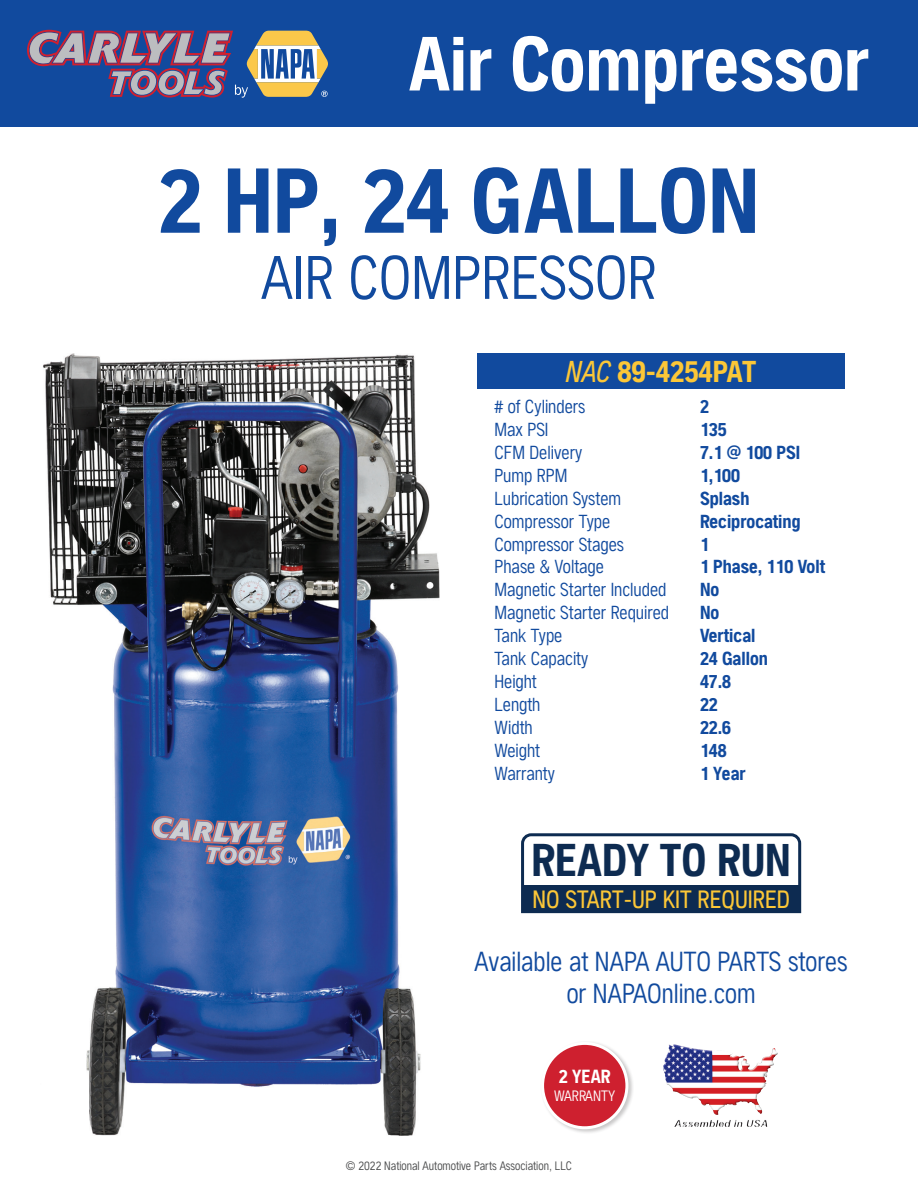
<style>
.page{position:relative;width:918px;height:1188px;background:#fff}
.page>*{position:absolute;margin:0;border:0;box-sizing:border-box;transform-origin:0 0}
.t1{font:700 condensed 90px "NAPASANS";color:#114a9e}
.t2{font:700 condensed 75px "NAPASANS";color:#fff}
.t3{font:300 condensed 60px "NAPASANS";color:#114a9e}
.t4{font:700 condensed 45px "NAPASANS";color:#0d2b51}
.t5{font:700 condensed 29.55px "NAPASANS";color:#fcc737}
.t6{font:300 condensed 27px/32.4px "NAPASANS";color:#114a9e;text-align:center}
.t7{font:condensed 24.6px "NAPASANS";color:#fcc737}
.t8{font:700 condensed 18.6px "NAPASANS";color:#fff}
.t9{font:300 condensed 18.45px "NAPASANS";color:#114a9e}
.t10{font:700 condensed 18.45px "NAPASANS";color:#114a9e}
.t11{font:300 condensed 14.7px "NAPASANS";color:#fff}
.t12{font:300 condensed 12px "NAPASANS";color:#4b4c4d}
.s1{font-weight:400;font-style:italic}
</style>
<div class="page">
<img style="left:43px;top:353px;width:396px;height:783px">
<div style="left:478px;top:353px;width:367px;height:36px;background:#114a9e"></div>
<svg style="left:521px;top:833px;width:281px;height:81px"></svg>
<img style="left:663px;top:1044px;width:17px;height:50px">
<div style="left:540px;top:1041px;width:94px;height:94px;background:#231f20;opacity:.25"></div>
<div style="left:543px;top:1043px;width:84px;height:85px;background:#ce202f;border-radius:50%"></div>
<div style="left:541px;top:1042px;width:87px;height:87px;border:3px solid #fff;border-radius:50%"></div>
<div style="left:0;top:0;width:918px;height:127px;background:#114a9e"></div>
<svg style="left:27px;top:30px;width:301px;height:68px"></svg>
<h2 class="t2" style="left:409px;top:21px;width:461px">Air Compressor</h2>
<h1 class="t1" style="left:159px;top:149px;width:602px">2 HP, 24 GALLON</h1>
<h3 class="t3" style="left:261px;top:243px;width:397px">AIR COMPRESSOR</h3>
<h3 class="t5" style="left:566px;top:354px;width:192px"><span class="s1">NAC</span> 89-4254PAT</h3>
<p class="t9" style="left:495px;top:396px;width:93px"># of Cylinders</p>
<p class="t10" style="left:700px;top:396px;width:10px">2</p>
<p class="t9" style="left:495px;top:419px;width:55px">Max PSI</p>
<p class="t10" style="left:700px;top:419px;width:28px">135</p>
<p class="t9" style="left:495px;top:442px;width:89px">CFM Delivery</p>
<p class="t10" style="left:700px;top:442px;width:102px">7.1 @ 100 PSI</p>
<p class="t9" style="left:495px;top:465px;width:74px">Pump RPM</p>
<p class="t10" style="left:700px;top:465px;width:41px">1,100</p>
<p class="t9" style="left:495px;top:488px;width:128px">Lubrication System</p>
<p class="t10" style="left:700px;top:488px;width:51px">Splash</p>
<p class="t9" style="left:495px;top:510px;width:117px">Compressor Type</p>
<p class="t10" style="left:700px;top:510px;width:102px">Reciprocating</p>
<p class="t9" style="left:495px;top:533px;width:131px">Compressor Stages</p>
<p class="t10" style="left:700px;top:533px;width:10px">1</p>
<p class="t9" style="left:495px;top:556px;width:111px">Phase &amp; Voltage</p>
<p class="t10" style="left:700px;top:556px;width:127px">1 Phase, 110 Volt</p>
<p class="t9" style="left:495px;top:579px;width:174px">Magnetic Starter Included</p>
<p class="t10" style="left:700px;top:579px;width:21px">No</p>
<p class="t9" style="left:495px;top:602px;width:176px">Magnetic Starter Required</p>
<p class="t10" style="left:700px;top:602px;width:21px">No</p>
<p class="t9" style="left:495px;top:625px;width:69px">Tank Type</p>
<p class="t10" style="left:700px;top:625px;width:57px">Vertical</p>
<p class="t9" style="left:495px;top:648px;width:95px">Tank Capacity</p>
<p class="t10" style="left:700px;top:648px;width:70px">24 Gallon</p>
<p class="t9" style="left:495px;top:671px;width:44px">Height</p>
<p class="t10" style="left:700px;top:671px;width:33px">47.8</p>
<p class="t9" style="left:495px;top:694px;width:47px">Length</p>
<p class="t10" style="left:700px;top:694px;width:19px">22</p>
<p class="t9" style="left:495px;top:717px;width:40px">Width</p>
<p class="t10" style="left:700px;top:717px;width:33px">22.6</p>
<p class="t9" style="left:495px;top:740px;width:47px">Weight</p>
<p class="t10" style="left:700px;top:740px;width:28px">148</p>
<p class="t9" style="left:495px;top:763px;width:62px">Warranty</p>
<p class="t10" style="left:700px;top:763px;width:47px">1 Year</p>
<h3 class="t4" style="left:531px;top:834px;width:261px">READY TO RUN</h3>
<h3 class="t7" style="left:532px;top:885px;width:259px">NO START-UP KIT REQUIRED</h3>
<h3 class="t6" style="left:475px;top:945px;width:375px">Available at NAPA AUTO PARTS stores or NAPAOnline.com</h3>
<p class="t8" style="left:559px;top:1066px;width:54px">2 YEAR</p>
<p class="t11" style="left:554px;top:1087px;width:63px">WARRANTY</p>
<p class="t12" style="left:346px;top:1158px;width:228px">© 2022 National Automotive Parts Association, LLC</p>
</div>
